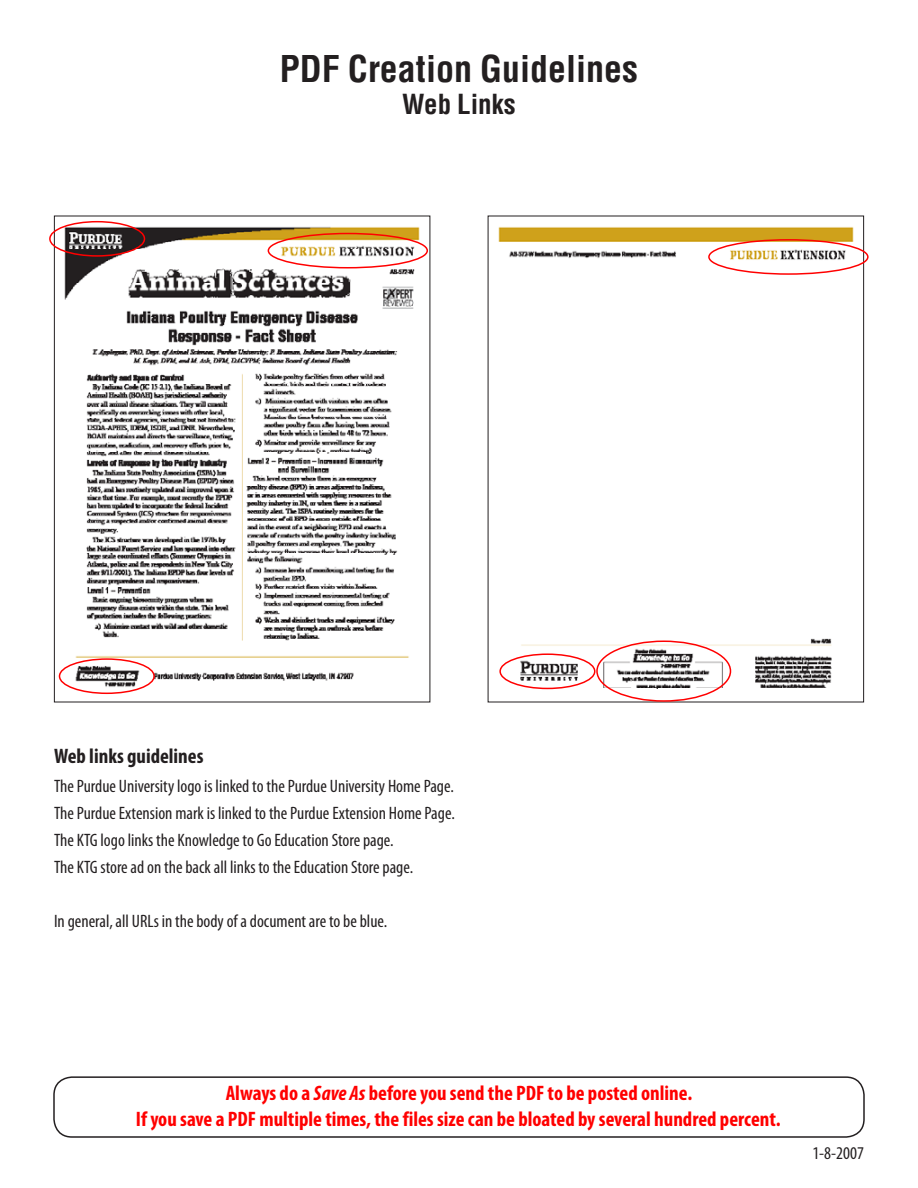
<style>
.page{position:relative;width:918px;height:1188px;background:#fff}
.page>*{position:absolute;margin:0;border:0;box-sizing:border-box;transform-origin:0 0}
.t1{font:700 condensed 36px "Helvetica";color:#231f20}
.t2{font:700 condensed 27px "Helvetica";color:#231f20}
.t3{font:700 condensed 21px/25.2px "Myriad Pro";color:#f00;text-align:center}
.t4{font:700 condensed 21px "Myriad Pro";color:#231f20}
.t5{font:condensed 18px/27px "Myriad Pro";color:#231f20}
.s1{font-style:italic}
</style>
<div class="page">
<div style="left:53px;top:1076px;width:812px;height:62px;border:2px solid #231f20;border-radius:18px"></div>
<img style="left:56px;top:220px;width:372px;height:475px">
<img style="left:498px;top:227px;width:364px;height:473px">
<div style="left:59px;top:658px;width:96px;height:36px;border:2px solid #f00;border-radius:50%"></div>
<div style="left:49px;top:221px;width:96px;height:36px;border:2px solid #f00;border-radius:50%"></div>
<div style="left:499px;top:653px;width:96px;height:36px;border:2px solid #f00;border-radius:50%"></div>
<div style="left:596px;top:640px;width:135px;height:62px;border:2px solid #f00;border-radius:50%"></div>
<div style="left:268px;top:233px;width:160px;height:35px;border:2px solid #f00;border-radius:50%"></div>
<div style="left:708px;top:239px;width:161px;height:36px;border:2px solid #f00;border-radius:50%"></div>
<h1 class="t1" style="left:280px;top:47px;width:360px">PDF Creation Guidelines</h1>
<h2 class="t2" style="left:402px;top:88px;width:115px">Web Links</h2>
<p class="t4" style="left:54px;top:743px;width:151px">Web links guidelines</p>
<p class="t5" style="left:54px;top:772px;width:402px">The Purdue University logo is linked to the Purdue University Home Page.<br>The Purdue Extension mark is linked to the Purdue Extension Home Page.<br>The KTG logo links the Knowledge to Go Education Store page.<br>The KTG store ad on the back all links to the Education Store page.</p>
<p class="t5" style="left:54px;top:907px;width:335px">In general, all URLs in the body of a document are to be blue.</p>
<p class="t3" style="left:136px;top:1080px;width:646px">Always do a <span class="s1">Save As</span> before you send the PDF to be posted online.<br>If you save a PDF multiple times, the files size can be bloated by several hundred percent.</p>
<p class="t5" style="left:812px;top:1139px;width:53px">1-8-2007</p>
</div>
